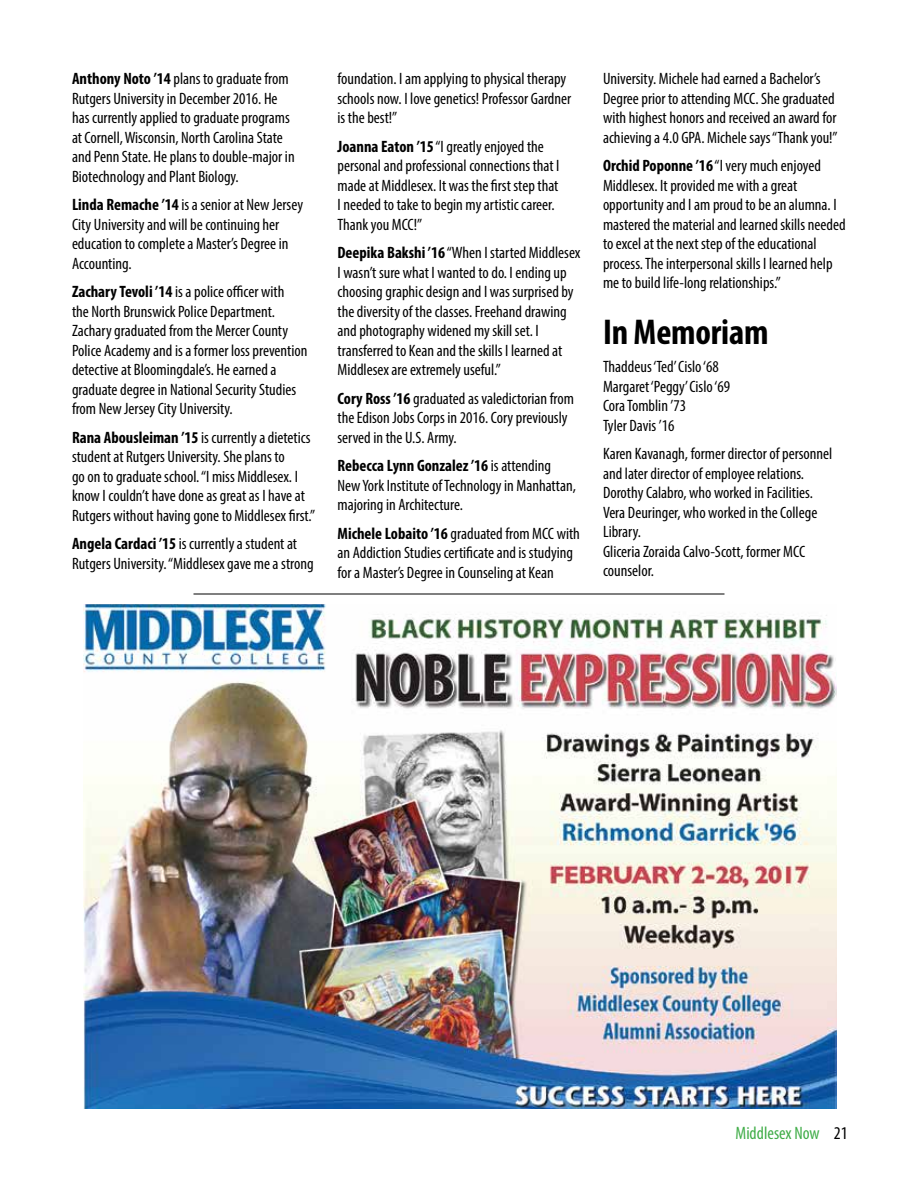
<style>
.page{position:relative;width:918px;height:1188px;background:#fff}
.page>*{position:absolute;margin:0;border:0;box-sizing:border-box;transform-origin:0 0}
.t1{font:700 condensed 36px "Myriad Pro";letter-spacing:-.005em;color:#000}
.t2{font:condensed 18px "Myriad Pro";color:#41ad49}
.t3{font:condensed 16.5px/19.5px "Myriad Pro";color:#000}
.s1{font-weight:700}
.s2{color:#000}
</style>
<div class="page">
<img style="left:84px;top:605px;width:752px;height:504px">
<hr style="left:194px;top:594px;width:530px;height:1px;background:#000">
<p class="t3" style="left:72px;top:69px;width:224px"><span class="s1">Anthony Noto ’14</span> plans to graduate from Rutgers University in December 2016. He has currently applied to graduate programs at Cornell, Wisconsin, North Carolina State and Penn State. He plans to double-major in Biotechnology and Plant Biology.</p>
<p class="t3" style="left:72px;top:195px;width:233px"><span class="s1">Linda Remache ’14</span> is a senior at New Jersey City University and will be continuing her education to complete a Master’s Degree in Accounting.</p>
<p class="t3" style="left:72px;top:282px;width:237px"><span class="s1">Zachary Tevoli ’14</span> is a police officer with<br>the North Brunswick Police Department.<br>Zachary graduated from the Mercer County Police Academy and is a former loss prevention detective at Bloomingdale’s. He earned a graduate degree in National Security Studies from New Jersey City University.</p>
<p class="t3" style="left:72px;top:428px;width:245px"><span class="s1">Rana Abousleiman ’15</span> is currently a dietetics student at Rutgers University. She plans to<br>go on to graduate school. “I miss Middlesex. I know I couldn’t have done as great as I have at Rutgers without having gone to Middlesex first.”</p>
<p class="t3" style="left:72px;top:534px;width:243px"><span class="s1">Angela Cardaci ’15</span> is currently a student at<br>Rutgers University. “Middlesex gave me a strong</p>
<p class="t3" style="left:338px;top:69px;width:235px">foundation. I am applying to physical therapy schools now. I love genetics! Professor Gardner is the best!”</p>
<p class="t3" style="left:338px;top:137px;width:224px"><span class="s1">Joanna Eaton ’15</span> “I greatly enjoyed the personal and professional connections that I made at Middlesex. It was the first step that I needed to take to begin my artistic career.<br>Thank you MCC!”</p>
<p class="t3" style="left:338px;top:243px;width:244px"><span class="s1">Deepika Bakshi ’16</span> “When I started Middlesex I wasn’t sure what I wanted to do. I ending up choosing graphic design and I was surprised by the diversity of the classes. Freehand drawing and photography widened my skill set. I transferred to Kean and the skills I learned at Middlesex are extremely useful.”</p>
<p class="t3" style="left:338px;top:389px;width:238px"><span class="s1">Cory Ross ’16</span> graduated as valedictorian from the Edison Jobs Corps in 2016. Cory previously served in the U.S. Army.</p>
<p class="t3" style="left:338px;top:456px;width:240px"><span class="s1">Rebecca Lynn Gonzalez ’16</span> is attending<br>New York Institute of Technology in Manhattan, majoring in Architecture.</p>
<p class="t3" style="left:338px;top:524px;width:244px"><span class="s1">Michele Lobaito ’16</span> graduated from MCC with an Addiction Studies certificate and is studying for a Master’s Degree in Counseling at Kean</p>
<p class="t3" style="left:603px;top:69px;width:236px">University. Michele had earned a Bachelor’s Degree prior to attending MCC. She graduated with highest honors and received an award for achieving a 4.0 GPA. Michele says “Thank you!”</p>
<p class="t3" style="left:603px;top:156px;width:244px"><span class="s1">Orchid Poponne ’16</span> “I very much enjoyed Middlesex. It provided me with a great opportunity and I am proud to be an alumna. I mastered the material and learned skills needed to excel at the next step of the educational process. The interpersonal skills I learned help me to build life-long relationships.”</p>
<h1 class="t1" style="left:603px;top:309px;width:167px">In Memoriam</h1>
<p class="t3" style="left:603px;top:357px;width:129px">Thaddeus ‘Ted’ Cislo ‘68<br>Margaret ‘Peggy’ Cislo ‘69<br>Cora Tomblin ’73<br>Tyler Davis ’16</p>
<p class="t3" style="left:603px;top:444px;width:231px">Karen Kavanagh, former director of personnel and later director of employee relations.<br>Dorothy Calabro, who worked in Facilities.<br>Vera Deuringer, who worked in the College Library.<br>Gliceria Zoraida Calvo-Scott, former MCC counselor.</p>
<p class="t2" style="left:736px;top:1122px;width:114px">Middlesex Now <span class="s2">21</span></p>
</div>
